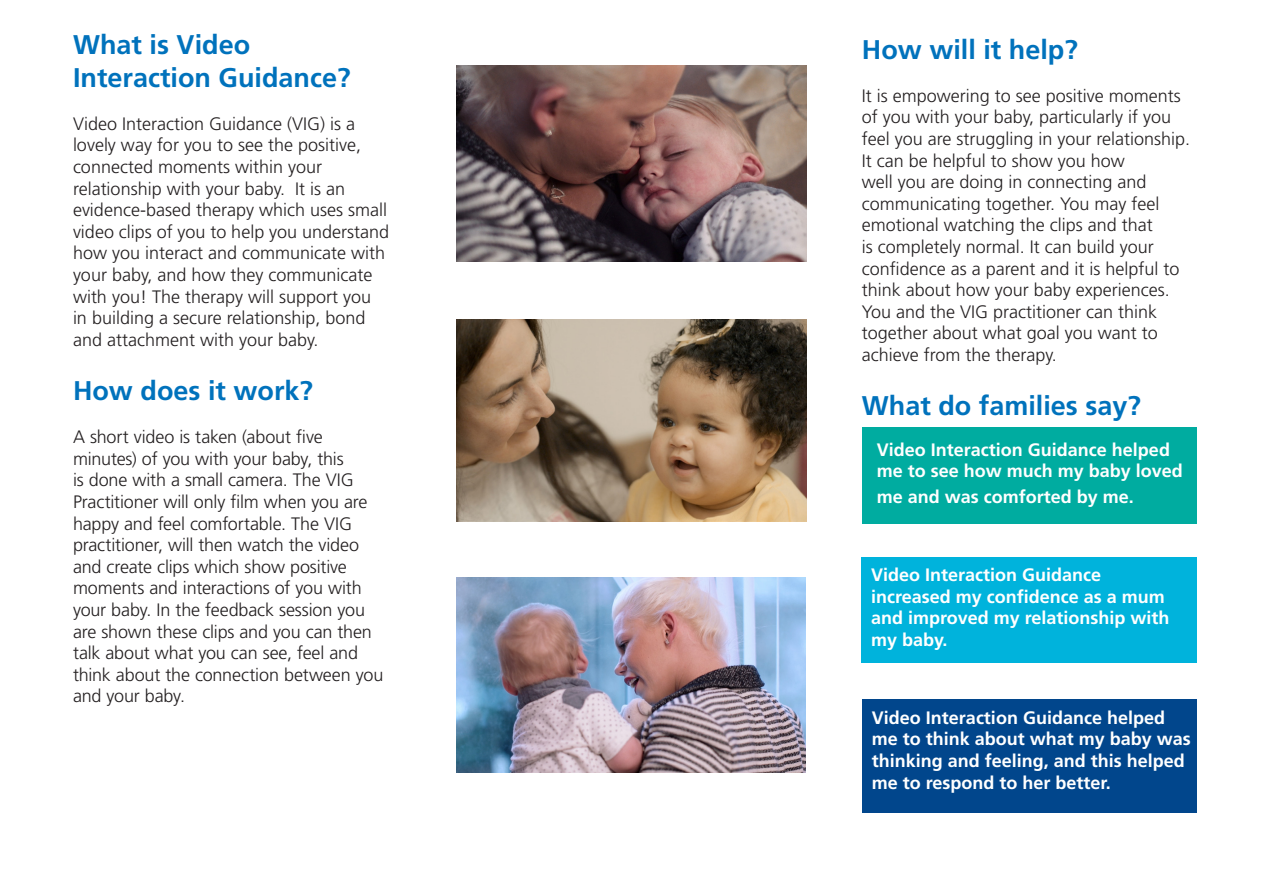
<style>
.page{position:relative;width:1263px;height:893px;background:#fff}
.page>*{position:absolute;margin:0;border:0;box-sizing:border-box;transform-origin:0 0}
.t1{font:700 27px/32.4px "Frutiger LT Std";color:#0072bc}
.t2{font:300 18px/21.6px "Frutiger LT Std";color:#231f20}
.t3{font:700 18px/21.6px "Frutiger LT Std";color:#fff}
</style>
<div class="page">
<img style="left:456px;top:66px;width:350px;height:195px">
<img style="left:456px;top:577px;width:350px;height:196px">
<img style="left:456px;top:320px;width:350px;height:202px">
<div style="left:862px;top:427px;width:334px;height:97px;background:#00aca0"></div>
<div style="left:861px;top:557px;width:335px;height:106px;background:#00b3dc"></div>
<div style="left:862px;top:699px;width:334px;height:113px;background:#01468c"></div>
<p class="t1" style="left:73px;top:29px;width:279px">What is Video<br>Interaction Guidance?</p>
<p class="t2" style="left:73px;top:113px;width:318px">Video Interaction Guidance (VIG) is a lovely way for you to see the positive, connected moments within your relationship with your baby. It is an evidence-based therapy which uses small video clips of you to help you understand how you interact and communicate with your baby, and how they communicate with you! The therapy will support you in building a secure relationship, bond and attachment with your baby.</p>
<p class="t1" style="left:73px;top:374px;width:242px">How does it work?</p>
<p class="t2" style="left:73px;top:426px;width:312px">A short video is taken (about five minutes) of you with your baby, this<br>is done with a small camera. The VIG Practitioner will only film when you are happy and feel comfortable. The VIG practitioner, will then watch the video and create clips which show positive moments and interactions of you with your baby. In the feedback session you are shown these clips and you can then talk about what you can see, feel and think about the connection between you and your baby.</p>
<p class="t1" style="left:862px;top:33px;width:218px">How will it help?</p>
<p class="t2" style="left:862px;top:85px;width:330px">It is empowering to see positive moments of you with your baby, particularly if you feel you are struggling in your relationship.<br>It can be helpful to show you how<br>well you are doing in connecting and communicating together. You may feel emotional watching the clips and that<br>is completely normal. It can build your confidence as a parent and it is helpful to think about how your baby experiences.<br>You and the VIG practitioner can think together about what goal you want to achieve from the therapy.</p>
<p class="t1" style="left:862px;top:389px;width:281px">What do families say?</p>
<p class="t3" style="left:877px;top:439px;width:308px">Video Interaction Guidance helped me to see how much my baby loved</p>
<p class="t3" style="left:877px;top:486px;width:259px">me and was comforted by me.</p>
<p class="t3" style="left:871px;top:564px;width:300px">Video Interaction Guidance increased my confidence as a mum and improved my relationship with my baby.</p>
<p class="t3" style="left:872px;top:707px;width:321px">Video Interaction Guidance helped me to think about what my baby was thinking and feeling, and this helped me to respond to her better.</p>
</div>
